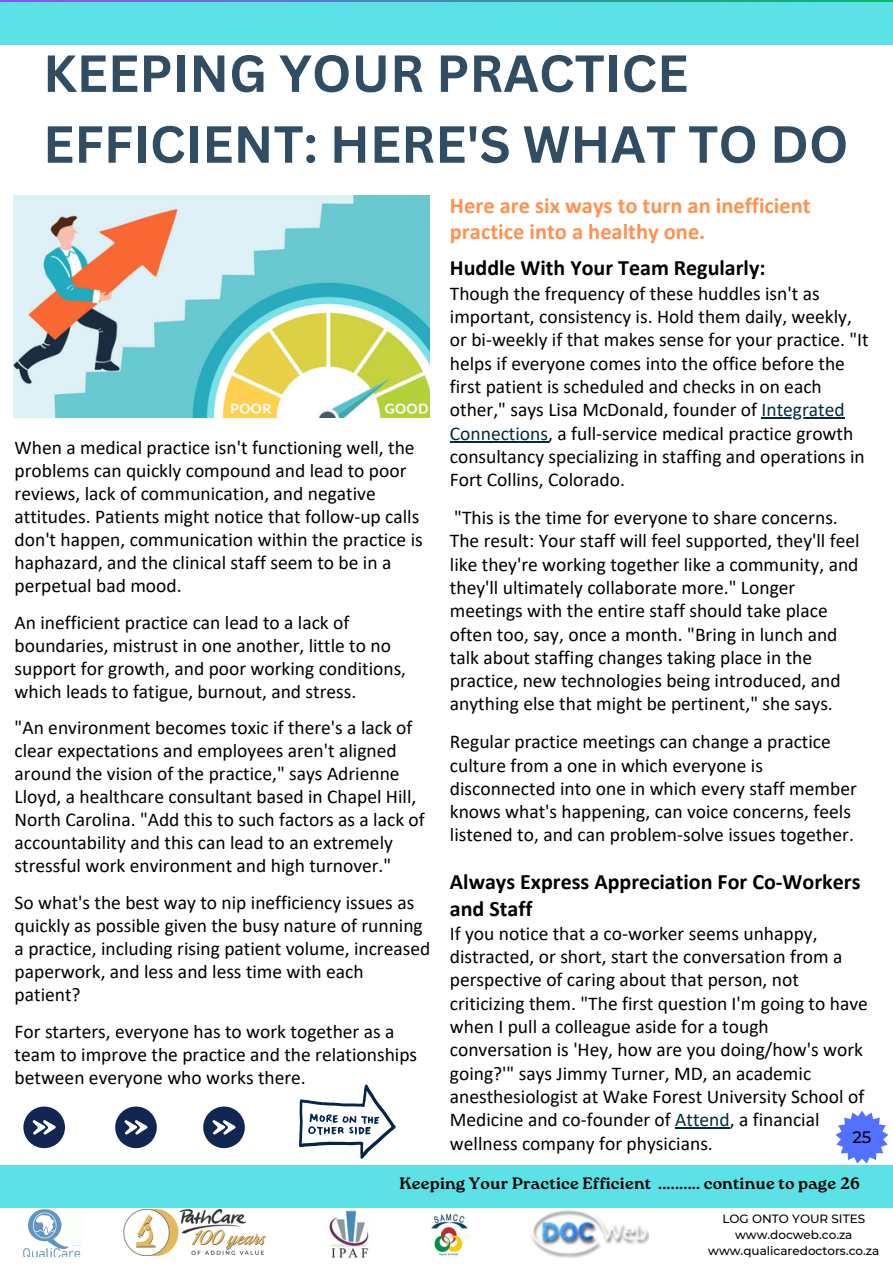
<style>
.page{position:relative;width:893px;height:1264px;background:#fff}
.page>*{position:absolute;margin:0;border:0;box-sizing:border-box;transform-origin:0 0}
.t1{font:700 51px/70.8px "Canva Sans";color:#304d64}
.t2{font:700 22.5px/25.8px "Calibri";color:#ff914d}
.t3{font:700 22.05px/26.4px "Calibri";color:#000}
.t4{font:19.5px/23.2px "Calibri";color:#000}
.t5{font:700 16.5px "Roca One";letter-spacing:.01em;color:#000}
.t6{font:500 16.5px "Montserrat";color:#000}
.t7{font:500 12px "Montserrat";color:#000}
.s1{color:#022a3d}
</style>
<div class="page">
<svg style="left:0;top:0;width:892px;height:2px;background:#4687b1"></svg>
<img style="left:530px;top:1207px;width:118px;height:51px">
<img style="left:431px;top:1214px;width:37px;height:42px">
<img style="left:329px;top:1210px;width:40px;height:48px">
<img style="left:123px;top:1209px;width:143px;height:46px">
<svg style="left:836px;top:1111px;width:52px;height:52px"></svg>
<img style="left:29px;top:1209px;width:33px;height:36px">
<div style="left:64px;top:1211px;width:19px;height:32px;background:#fbfefb"></div>
<img style="left:23px;top:1245px;width:58px;height:11px">
<img style="left:14px;top:195px;width:415px;height:223px">
<svg style="left:299px;top:1084px;width:96px;height:74px"></svg>
<svg style="left:23px;top:1106px;width:42px;height:42px"></svg>
<hr style="left:761px;top:417px;width:83px;height:2px;background:#022a3d">
<hr style="left:450px;top:440px;width:98px;height:2px;background:#022a3d">
<hr style="left:675px;top:1127px;width:54px;height:2px;background:#022a3d">
<div style="left:0;top:1165px;width:892px;height:42px;background:#5ce1e6"></div>
<svg style="left:115px;top:1106px;width:42px;height:42px"></svg>
<svg style="left:203px;top:1106px;width:42px;height:42px"></svg>
<div style="left:0;top:2px;width:892px;height:42px;background:#5ce1e6"></div>
<p class="t1" style="left:43px;top:37px;width:806px">KEEPING YOUR PRACTICE<br>EFFICIENT: HERE'S WHAT TO DO</p>
<p class="t4" style="left:15px;top:437px;width:409px">When a medical practice isn't functioning well, the problems can quickly compound and lead to poor reviews, lack of communication, and negative attitudes. Patients might notice that follow-up calls don't happen, communication within the practice is haphazard, and the clinical staff seem to be in a perpetual bad mood.</p>
<p class="t4" style="left:15px;top:612px;width:393px">An inefficient practice can lead to a lack of boundaries, mistrust in one another, little to no support for growth, and poor working conditions, which leads to fatigue, burnout, and stress.</p>
<p class="t4" style="left:15px;top:718px;width:411px">"An environment becomes toxic if there's a lack of clear expectations and employees aren't aligned around the vision of the practice," says Adrienne Lloyd, a healthcare consultant based in Chapel Hill, North Carolina. "Add this to such factors as a lack of accountability and this can lead to an extremely stressful work environment and high turnover."</p>
<p class="t4" style="left:15px;top:893px;width:417px">So what's the best way to nip inefficiency issues as quickly as possible given the busy nature of running a practice, including rising patient volume, increased paperwork, and less and less time with each patient?</p>
<p class="t4" style="left:15px;top:1022px;width:404px">For starters, everyone has to work together as a team to improve the practice and the relationships between everyone who works there.</p>
<p class="t2" style="left:450px;top:194px;width:362px">Here are six ways to turn an inefficient practice into a healthy one.</p>
<p class="t3" style="left:450px;top:257px;width:317px">Huddle With Your Team Regularly:</p>
<p class="t4" style="left:450px;top:283px;width:420px">Though the frequency of these huddles isn't as important, consistency is. Hold them daily, weekly, or bi-weekly if that makes sense for your practice. "It helps if everyone comes into the office before the first patient is scheduled and checks in on each other," says Lisa McDonald, founder of <span class="s1">Integrated Connections</span>, a full-service medical practice growth consultancy specializing in staffing and operations in Fort Collins, Colorado.</p>
<p class="t4" style="left:450px;top:507px;width:411px">"This is the time for everyone to share concerns.<br>The result: Your staff will feel supported, they'll feel like they're working together like a community, and they'll ultimately collaborate more." Longer meetings with the entire staff should take place often too, say, once a month. "Bring in lunch and talk about staffing changes taking place in the practice, new technologies being introduced, and anything else that might be pertinent," she says.</p>
<p class="t4" style="left:450px;top:731px;width:408px">Regular practice meetings can change a practice culture from a one in which everyone is disconnected into one in which every staff member knows what's happening, can voice concerns, feels listened to, and can problem-solve issues together.</p>
<p class="t3" style="left:450px;top:870px;width:412px">Always Express Appreciation For Co-Workers and Staff</p>
<p class="t4" style="left:450px;top:923px;width:419px">If you notice that a co-worker seems unhappy, distracted, or short, start the conversation from a perspective of caring about that person, not criticizing them. "The first question I'm going to have when I pull a colleague aside for a tough conversation is 'Hey, how are you doing/how's work going?'" says Jimmy Turner, MD, an academic anesthesiologist at Wake Forest University School of Medicine and co-founder of <span class="s1">Attend</span>, a financial wellness company for physicians.</p>
<p class="t6" style="left:852px;top:1127px;width:20px">25</p>
<p class="t5" style="left:399px;top:1173px;width:462px">Keeping Your Practice Efficient .......... continue to page 26</p>
<p class="t7" style="left:722px;top:1211px;width:144px">LOG ONTO YOUR SITES</p>
<p class="t7" style="left:735px;top:1227px;width:119px">www.docweb.co.za</p>
<p class="t7" style="left:708px;top:1243px;width:172px">www.qualicaredoctors.co.za</p>
</div>
